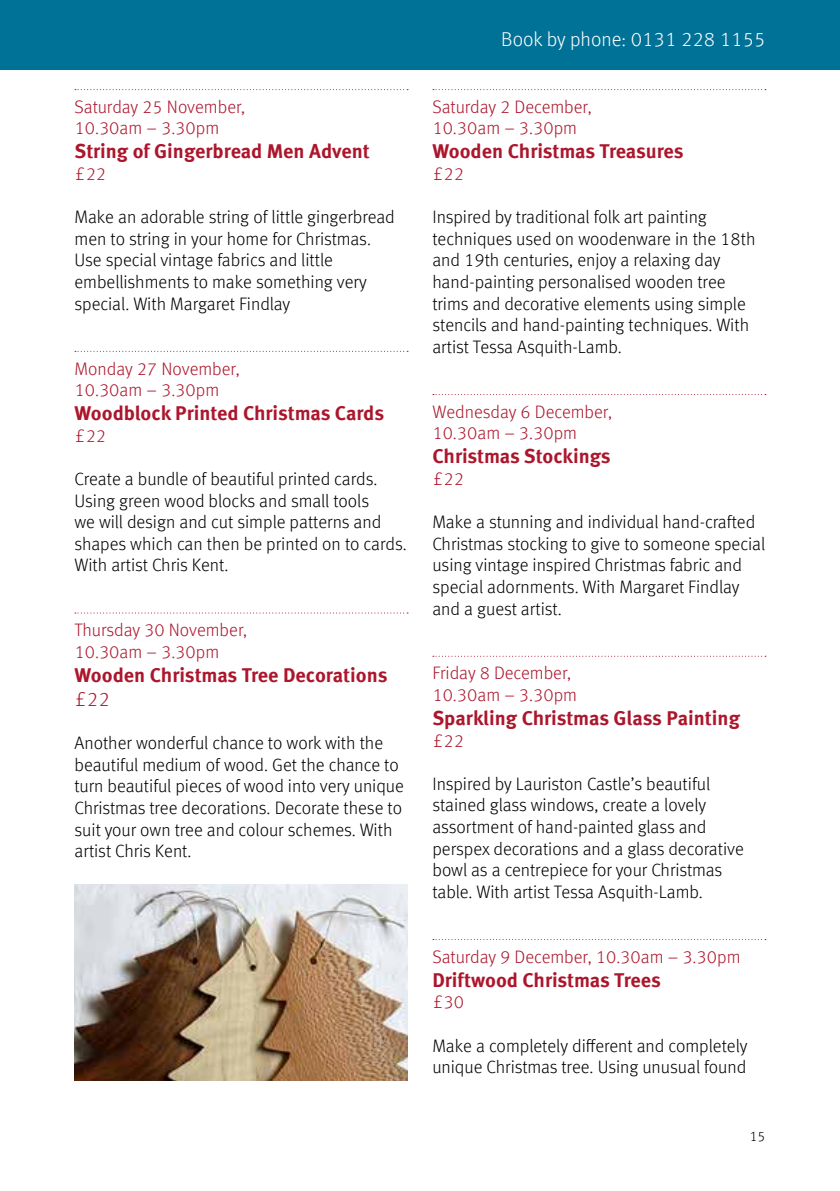
<style>
.page{position:relative;width:840px;height:1191px;background:#fff}
.page>*{position:absolute;margin:0;border:0;box-sizing:border-box;transform-origin:0 0}
.t1{font:700 20px "Meta Offc Pro";letter-spacing:-.005em;color:#ac162c}
.t2{font:300 20px "Meta Offc Pro";color:#fff}
.t3{font:300 20px "Meta Offc Pro";color:#ac162c}
.t4{font:300 18px/21.6px "Meta Offc Pro";color:#000}
.t5{font:300 18px/21.6px "Meta Offc Pro";color:#ac162c}
.t6{font:300 14px "Meta Offc Pro";color:#000}
</style>
<div class="page">
<div style="left:0;top:0;width:839px;height:69px;background:#007297"></div>
<svg style="left:75px;top:89px;width:333px;height:1px"></svg>
<svg style="left:75px;top:351px;width:333px;height:1px"></svg>
<svg style="left:75px;top:612px;width:333px;height:1px"></svg>
<svg style="left:432px;top:89px;width:333px;height:1px"></svg>
<svg style="left:432px;top:394px;width:333px;height:1px"></svg>
<svg style="left:432px;top:656px;width:333px;height:1px"></svg>
<svg style="left:432px;top:939px;width:333px;height:1px"></svg>
<img style="left:74px;top:884px;width:333px;height:196px">
<p class="t5" style="left:74px;top:95px;width:172px">Saturday 25 November,<br>10.30am – 3.30pm</p>
<p class="t1" style="left:74px;top:136px;width:297px">String of Gingerbread Men Advent</p>
<p class="t5" style="left:74px;top:162px;width:33px">£22</p>
<p class="t4" style="left:74px;top:205px;width:321px">Make an adorable string of little gingerbread men to string in your home for Christmas.<br>Use special vintage fabrics and little embellishments to make something very special. With Margaret Findlay</p>
<p class="t5" style="left:74px;top:356px;width:167px">Monday 27 November,<br>10.30am – 3.30pm</p>
<p class="t1" style="left:74px;top:397px;width:311px">Woodblock Printed Christmas Cards</p>
<p class="t5" style="left:74px;top:424px;width:33px">£22</p>
<p class="t4" style="left:74px;top:467px;width:333px">Create a bundle of beautiful printed cards.<br>Using green wood blocks and small tools<br>we will design and cut simple patterns and shapes which can then be printed on to cards.<br>With artist Chris Kent.</p>
<p class="t5" style="left:74px;top:618px;width:174px">Thursday 30 November,<br>10.30am – 3.30pm</p>
<p class="t1" style="left:74px;top:659px;width:314px">Wooden Christmas Tree Decorations</p>
<p class="t3" style="left:74px;top:684px;width:37px">£22</p>
<p class="t4" style="left:74px;top:731px;width:331px">Another wonderful chance to work with the beautiful medium of wood. Get the chance to turn beautiful pieces of wood into very unique Christmas tree decorations. Decorate these to suit your own tree and colour schemes. With artist Chris Kent.</p>
<p class="t2" style="left:501px;top:25px;width:265px">Book by phone: 0131 228 1155</p>
<p class="t5" style="left:432px;top:95px;width:161px">Saturday 2 December,<br>10.30am – 3.30pm</p>
<p class="t1" style="left:432px;top:136px;width:252px">Wooden Christmas Treasures</p>
<p class="t5" style="left:432px;top:162px;width:33px">£22</p>
<p class="t4" style="left:432px;top:205px;width:324px">Inspired by traditional folk art painting techniques used on woodenware in the 18th and 19th centuries, enjoy a relaxing day hand-painting personalised wooden tree trims and decorative elements using simple stencils and hand-painting techniques. With artist Tessa Asquith-Lamb.</p>
<p class="t5" style="left:432px;top:400px;width:181px">Wednesday 6 December,<br>10.30am – 3.30pm</p>
<p class="t1" style="left:432px;top:441px;width:180px">Christmas Stockings</p>
<p class="t5" style="left:432px;top:467px;width:33px">£22</p>
<p class="t4" style="left:432px;top:510px;width:334px">Make a stunning and individual hand-crafted Christmas stocking to give to someone special using vintage inspired Christmas fabric and special adornments. With Margaret Findlay and a guest artist.</p>
<p class="t5" style="left:432px;top:661px;width:146px">Friday 8 December,<br>10.30am – 3.30pm</p>
<p class="t1" style="left:432px;top:702px;width:309px">Sparkling Christmas Glass Painting</p>
<p class="t5" style="left:432px;top:728px;width:33px">£22</p>
<p class="t4" style="left:432px;top:772px;width:313px">Inspired by Lauriston Castle’s beautiful stained glass windows, create a lovely assortment of hand-painted glass and perspex decorations and a glass decorative bowl as a centrepiece for your Christmas table. With artist Tessa Asquith-Lamb.</p>
<p class="t5" style="left:432px;top:944px;width:309px">Saturday 9 December, 10.30am – 3.30pm</p>
<p class="t1" style="left:432px;top:964px;width:230px">Driftwood Christmas Trees</p>
<p class="t5" style="left:432px;top:990px;width:33px">£30</p>
<p class="t4" style="left:432px;top:1033px;width:316px">Make a completely different and completely unique Christmas tree. Using unusual found</p>
<p class="t6" style="left:749px;top:1126px;width:17px">15</p>
</div>
